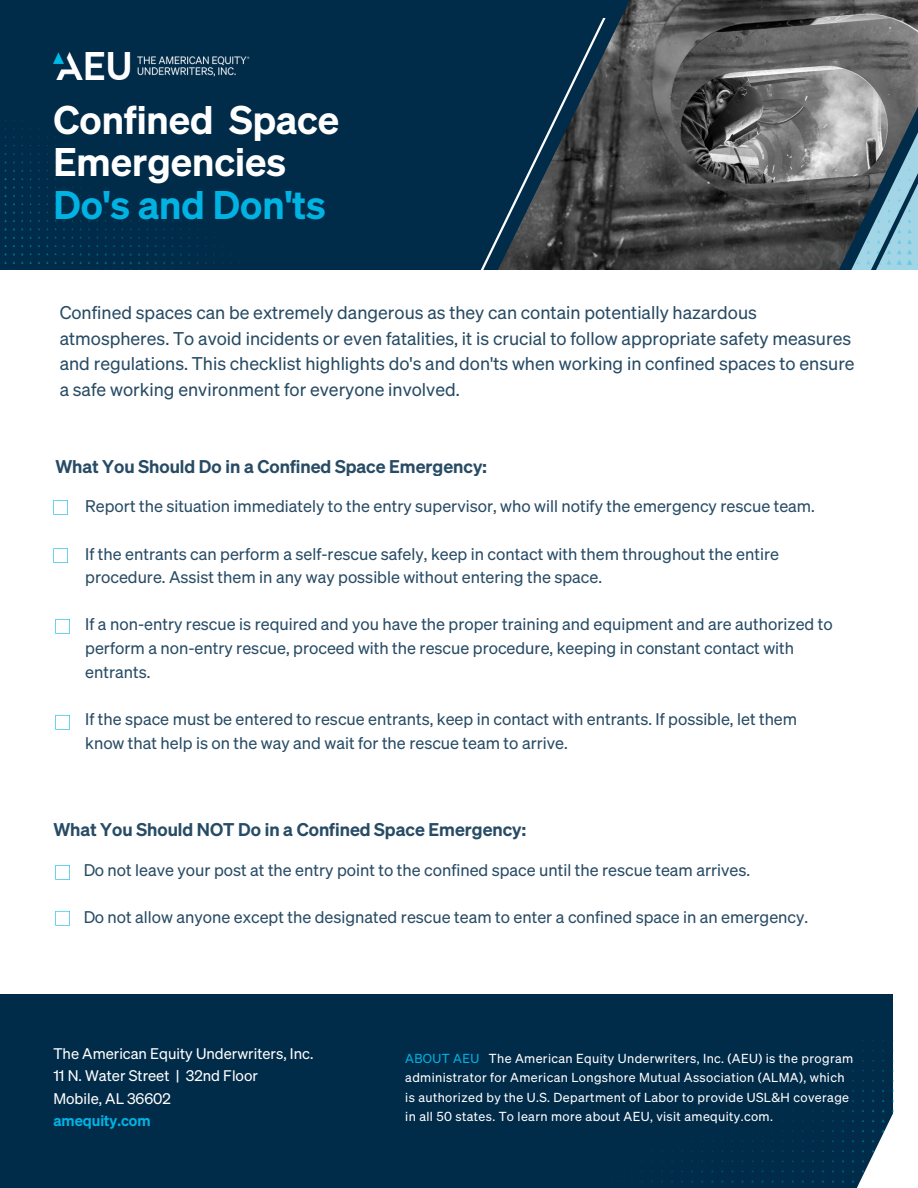
<style>
.page{position:relative;width:918px;height:1188px;background:#fff}
.page>*{position:absolute;margin:0;border:0;box-sizing:border-box;transform-origin:0 0}
.t1{font:600 39px/42.8px "Sohne";color:#fff}
.t2{font:600 39px "Sohne";color:#00b3e3}
.t3{font:18px/25.8px "Sohne Buch";color:#002b49}
.t4{font:600 18px "Sohne";color:#002b49}
.t5{font:16.5px/23.7px "Sohne Buch";color:#002b49}
.t6{font:15px "Sohne Buch";color:#fff}
.t7{font:600 15px "Sohne";color:#00b3e3}
.t8{font:12.75px/19px "Sohne Buch";letter-spacing:.03em;color:#fff}
.s1{color:#00b3e3}
</style>
<div class="page">
<img style="left:681px;top:0;width:102px;height:270px">
<svg style="left:0;top:0;width:681px;height:270px;fill:#002b49"></svg>
<img style="left:762px;top:76px;width:21px;height:194px">
<svg style="left:770px;top:99px;width:13px;height:171px"></svg>
<svg style="left:425px;top:11px;width:184px;height:259px"></svg>
<div style="left:596px;top:4px;width:23px;height:13px;background:#002b49"></div>
<img style="left:53px;top:52px;width:196px;height:14px">
<svg style="left:783px;top:0;width:135px;height:270px"></svg>
<div style="left:0;top:66px;width:405px;height:204px;background:#002b49"></div>
<div style="left:0;top:994px;width:893px;height:194px;background:#002b49"></div>
<svg style="left:742px;top:1030px;width:152px;height:158px"></svg>
<svg style="left:53px;top:500px;width:15px;height:15px"></svg>
<svg style="left:53px;top:548px;width:15px;height:15px"></svg>
<svg style="left:55px;top:619px;width:15px;height:15px"></svg>
<svg style="left:55px;top:715px;width:15px;height:15px"></svg>
<svg style="left:55px;top:865px;width:15px;height:15px"></svg>
<svg style="left:55px;top:911px;width:15px;height:15px"></svg>
<p class="t1" style="left:53px;top:101px;width:287px">Confined Space<br>Emergencies</p>
<p class="t2" style="left:53px;top:189px;width:274px">Do's and Don'ts</p>
<p class="t3" style="left:60px;top:301px;width:797px">Confined spaces can be extremely dangerous as they can contain potentially hazardous atmospheres. To avoid incidents or even fatalities, it is crucial to follow appropriate safety measures and regulations. This checklist highlights do's and don'ts when working in confined spaces to ensure a safe working environment for everyone involved.</p>
<p class="t4" style="left:55px;top:459px;width:433px">What You Should Do in a Confined Space Emergency:</p>
<p class="t5" style="left:85px;top:496px;width:731px">Report the situation immediately to the entry supervisor, who will notify the emergency rescue team.</p>
<p class="t5" style="left:85px;top:543px;width:695px">If the entrants can perform a self-rescue safely, keep in contact with them throughout the entire procedure. Assist them in any way possible without entering the space.</p>
<p class="t5" style="left:85px;top:614px;width:749px">If a non-entry rescue is required and you have the proper training and equipment and are authorized to perform a non-entry rescue, proceed with the rescue procedure, keeping in constant contact with entrants.</p>
<p class="t5" style="left:85px;top:708px;width:714px">If the space must be entered to rescue entrants, keep in contact with entrants. If possible, let them know that help is on the way and wait for the rescue team to arrive.</p>
<p class="t4" style="left:53px;top:822px;width:474px">What You Should NOT Do in a Confined Space Emergency:</p>
<p class="t5" style="left:83px;top:859px;width:668px">Do not leave your post at the entry point to the confined space until the rescue team arrives.</p>
<p class="t5" style="left:83px;top:906px;width:726px">Do not allow anyone except the designated rescue team to enter a confined space in an emergency.</p>
<p class="t6" style="left:53px;top:1047px;width:262px">The American Equity Underwriters, Inc.</p>
<p class="t6" style="left:53px;top:1070px;width:206px">11 N. Water Street | 32nd Floor</p>
<p class="t6" style="left:53px;top:1092px;width:119px">Mobile, AL 36602</p>
<p class="t7" style="left:53px;top:1115px;width:99px">amequity.com</p>
<p class="t8" style="left:405px;top:1050px;width:450px"><span class="s1">ABOUT AEU</span> The American Equity Underwriters, Inc. (AEU) is the program administrator for American Longshore Mutual Association (ALMA), which is authorized by the U.S. Department of Labor to provide USL&amp;H coverage in all 50 states. To learn more about AEU, visit amequity.com.</p>
</div>
